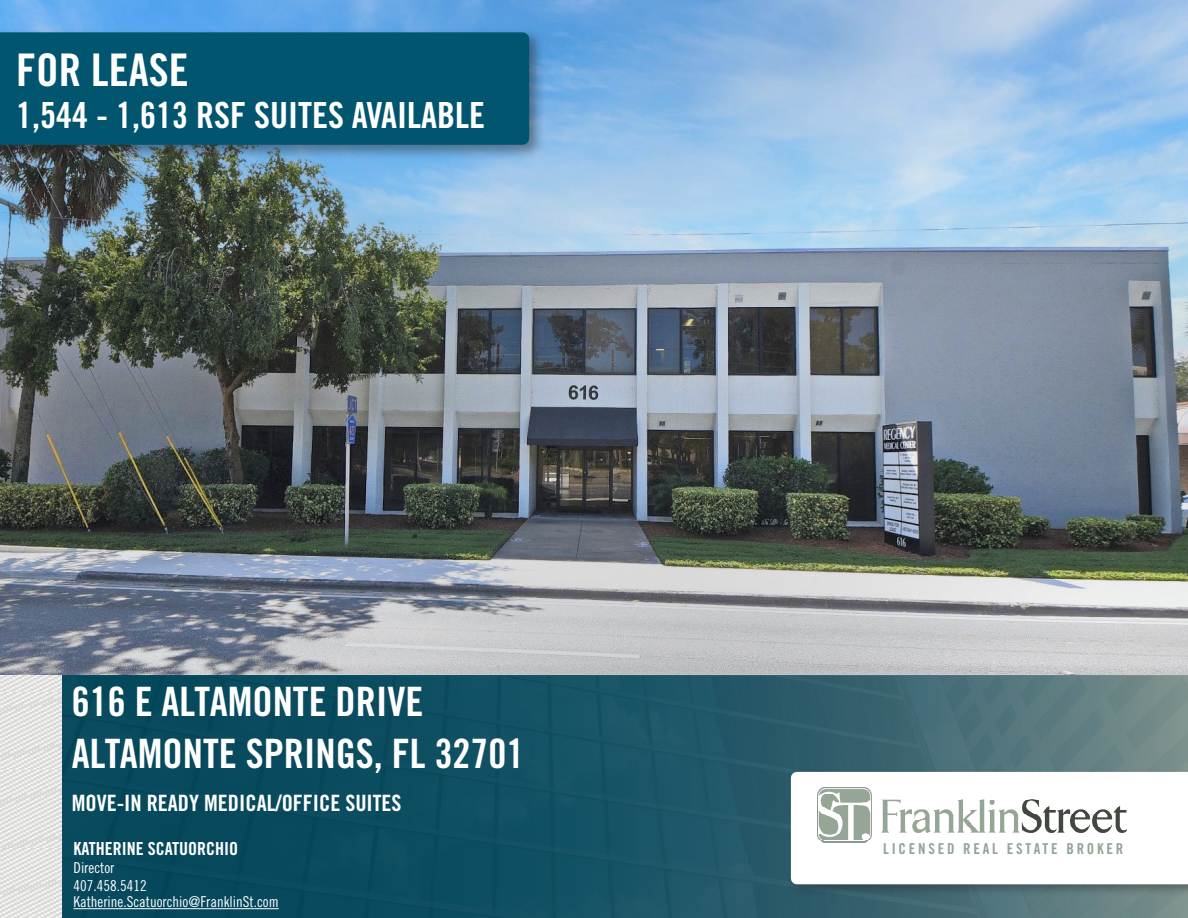
<style>
.page{position:relative;width:1188px;height:918px;background:#fff}
.page>*{position:absolute;margin:0;border:0;box-sizing:border-box;transform-origin:0 0}
.t1{font:45px "Trade Gothic Bold Cond Twenty";color:#fff}
.t2{font:40.5px "Trade Gothic Bold Cond Twenty";color:#fff}
.t3{font:36px "Trade Gothic Bold Cond Twenty";color:#fff}
.t4{font:22.5px "Trade Gothic Bold Cond Twenty";color:#fff}
.t5{font:18px "Trade Gothic Bold Cond Twenty";color:#fff}
.Email{font:15px "Trade Gothic Cond Eighteen";color:#fff}
.t6{font:15px "Trade Gothic Bold Cond Twenty";letter-spacing:.18em;color:#93a596}
.Contact_Info{font:15px "Trade Gothic Cond Eighteen";color:#fff}
</style>
<div class="page">
<img style="left:0;top:0;width:1188px;height:673px">
<svg style="left:62px;top:675px;width:1126px;height:243px;background:#1e5666"></svg>
<div style="left:787px;top:768px;width:401px;height:129px;background:#231f20;opacity:.35"></div>
<svg style="left:791px;top:772px;width:397px;height:112px"></svg>
<div style="left:0;top:28px;width:545px;height:133px;background:#231f20;opacity:.45"></div>
<div style="left:0;top:32px;width:529px;height:113px;background:#01556f"></div>
<img style="left:0;top:675px;width:62px;height:243px">
<hr style="left:74px;top:908px;width:205px;height:1px;background:#fff">
<img style="left:818px;top:787px;width:309px;height:55px">
<p class="t1" style="left:16px;top:42px;width:174px">FOR LEASE</p>
<p class="t3" style="left:16px;top:93px;width:470px">1,544 - 1,613 RSF SUITES AVAILABLE</p>
<p class="t2" style="left:72px;top:677px;width:353px">616 E ALTAMONTE DRIVE</p>
<p class="t2" style="left:72px;top:729px;width:454px">ALTAMONTE SPRINGS, FL 32701</p>
<p class="t4" style="left:72px;top:789px;width:331px">MOVE-IN READY MEDICAL/OFFICE SUITES</p>
<p class="t5" style="left:74px;top:837px;width:166px">KATHERINE SCATUORCHIO</p>
<p class="Email" style="left:74px;top:859px;width:42px">Director</p>
<p class="Contact_Info" style="left:74px;top:877px;width:75px">407.458.5412</p>
<p class="Email" style="left:74px;top:893px;width:207px">Katherine.Scatuorchio@FranklinSt.com</p>
<p class="t6" style="left:883px;top:840px;width:242px">LICENSED REAL ESTATE BROKER</p>
</div>
